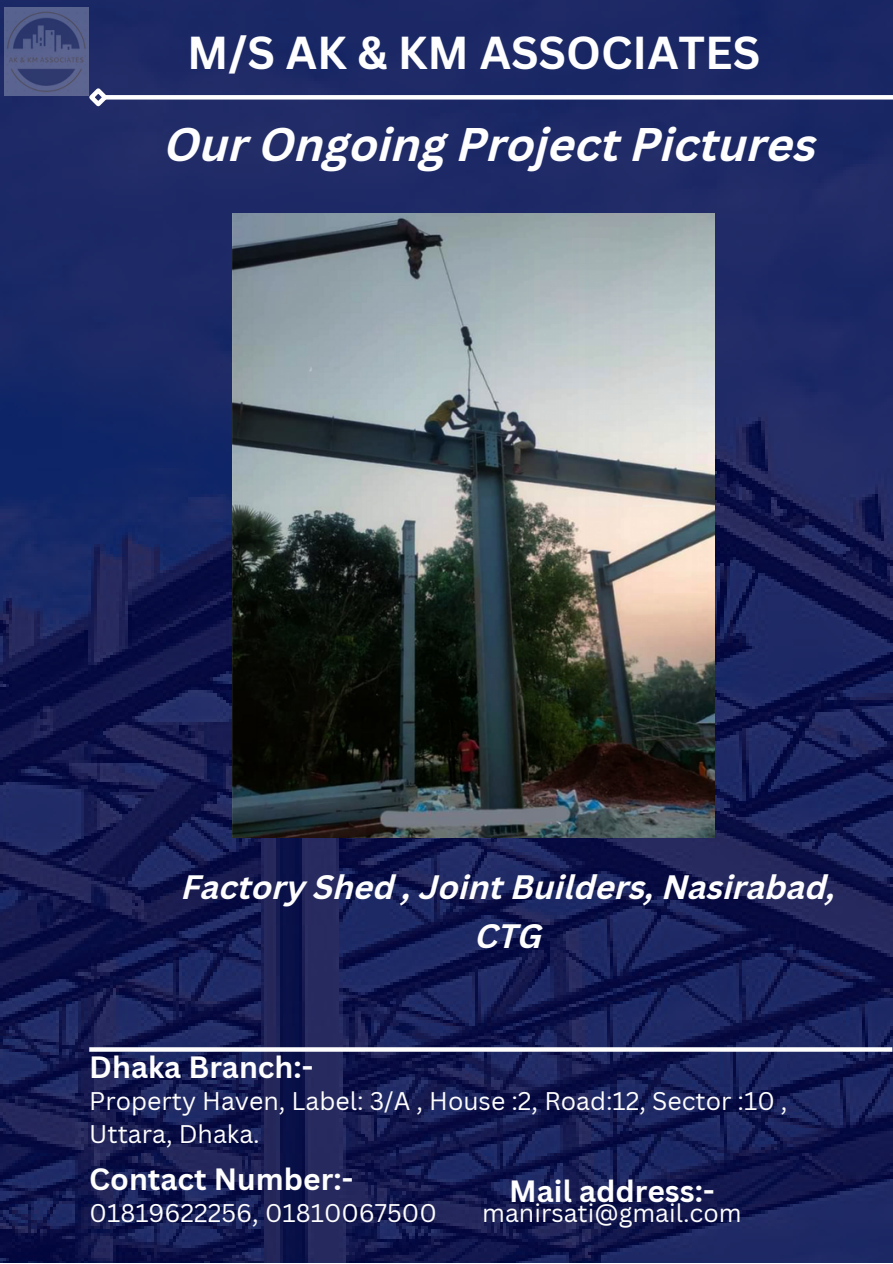
<style>
.page{position:relative;width:893px;height:1264px;background:#fff}
.page>*{position:absolute;margin:0;border:0;box-sizing:border-box;transform-origin:0 0}
.t1{font:italic 700 45.9px "Canva Sans";color:#fefefe}
.t2{font:700 45px "Canva Sans";color:#fefefe}
.t3{font:italic 700 33px/49.5px "Canva Sans";color:#fefefe;text-align:center}
.t4{font:700 30px "Canva Sans";color:#fefefe}
.t5{font:24.9px/33.8px "Canva Sans";color:#fefefe}
</style>
<div class="page">
<img style="left:0;top:0;width:892px;height:1262px">
<img style="left:5px;top:8px;width:84px;height:87px">
<div style="left:104px;top:95px;width:788px;height:5px;background:#fefefe"></div>
<svg style="left:85px;top:84px;width:26px;height:26px"></svg>
<svg style="left:89px;top:1047px;width:803px;height:4px"></svg>
<img style="left:233px;top:213px;width:481px;height:624px">
<h2 class="t2" style="left:187px;top:21px;width:574px">M/S AK &amp; KM ASSOCIATES</h2>
<h1 class="t1" style="left:165px;top:126px;width:653px">Our Ongoing Project Pictures</h1>
<h3 class="t3" style="left:182px;top:865px;width:655px">Factory Shed , Joint Builders, Nasirabad,<br>CTG</h3>
<p class="t4" style="left:89px;top:1045px;width:225px">Dhaka Branch:-</p>
<p class="t5" style="left:89px;top:1083px;width:699px">Property Haven, Label: 3/A , House :2, Road:12, Sector :10 ,<br>Uttara, Dhaka.</p>
<p class="t4" style="left:89px;top:1158px;width:265px">Contact Number:-</p>
<p class="t5" style="left:90px;top:1195px;width:349px">01819622256, 01810067500</p>
<p class="t4" style="left:509px;top:1169px;width:207px">Mail address:-</p>
<p class="t5" style="left:482px;top:1195px;width:261px">manirsati@gmail.com</p>
</div>
